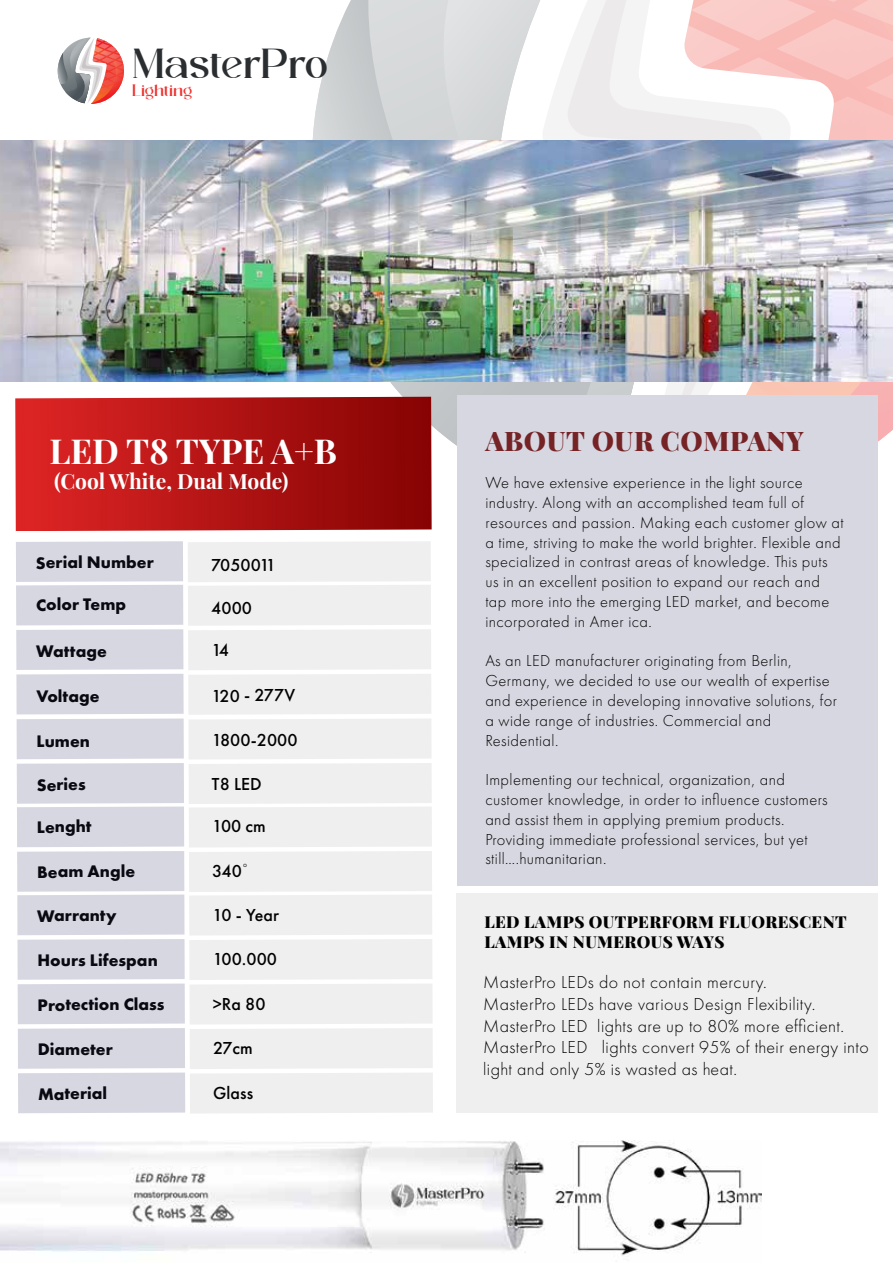
<style>
.page{position:relative;width:893px;height:1263px;background:#fff}
.page>*{position:absolute;margin:0;border:0;box-sizing:border-box;transform-origin:0 0}
.t1{font:700 41.85px "Romanlovers";letter-spacing:-.005em;color:#2b2e31}
.t2{font:700 34.5px "Playfair Display";color:#fff}
.t3{font:900 27px "Playfair Display";letter-spacing:.02em;color:#762326}
.t4{font:700 21px "Playfair Display";color:#fff}
.t5{font:300 18px/21.6px "Futura PT";letter-spacing:.025em;color:#010101}
.t6{font:500 18px "Futura PT";letter-spacing:-.005em;color:#010101}
.t7{font:500 18px "Futura PT";letter-spacing:-.035em;color:#010101}
.t8{font:700 17.4px "Futura PT";letter-spacing:-.005em;color:#090911}
.t9{font:300 16.5px/19.8px "Futura PT";letter-spacing:.025em;color:#010101}
.t10{font:900 16.5px/19.8px "Playfair Display";letter-spacing:.025em;color:#010101}
.t11{font:700 16.5px "Romanlovers";color:#ee322e}
.t12{font:7.65px "Futura PT";color:#231f20}
</style>
<div class="page">
<svg style="left:312px;top:1px;width:79px;height:140px"></svg>
<svg style="left:391px;top:1px;width:272px;height:445px"></svg>
<svg style="left:507px;top:382px;width:153px;height:13px"></svg>
<svg style="left:666px;top:1px;width:227px;height:441px"></svg>
<svg style="left:57px;top:38px;width:67px;height:66px"></svg>
<img style="left:15px;top:397px;width:417px;height:134px">
<svg style="left:16px;top:541px;width:417px;height:572px"></svg>
<img style="left:0;top:1140px;width:761px;height:116px">
<img style="left:0;top:141px;width:893px;height:241px">
<div style="left:457px;top:395px;width:421px;height:491px;background:#d7d7e1"></div>
<div style="left:456px;top:893px;width:422px;height:219px;background:#efefef"></div>
<h1 class="t1" style="left:132px;top:46px;width:198px">MasterPro</h1>
<p class="t11" style="left:132px;top:84px;width:62px">Lighting</p>
<h2 class="t2" style="left:49px;top:424px;width:289px">LED T8 TYPE A+B</h2>
<p class="t4" style="left:54px;top:465px;width:236px">(Cool White, Dual Mode)</p>
<p class="t8" style="left:36px;top:551px;width:119px">Serial Number</p>
<p class="t7" style="left:211px;top:554px;width:67px">7050011</p>
<p class="t8" style="left:36px;top:593px;width:92px">Color Temp</p>
<p class="t6" style="left:211px;top:597px;width:42px">4000</p>
<p class="t6" style="left:211px;top:639px;width:19px">14</p>
<p class="t6" style="left:212px;top:685px;width:85px">120 - 277V</p>
<p class="t6" style="left:212px;top:729px;width:87px">1800-2000</p>
<p class="t6" style="left:212px;top:773px;width:51px">T8 LED</p>
<p class="t6" style="left:212px;top:815px;width:55px">100 cm</p>
<p class="t6" style="left:212px;top:860px;width:31px">340</p>
<p class="t6" style="left:212px;top:904px;width:68px">10 - Year</p>
<p class="t6" style="left:213px;top:948px;width:66px">100.000</p>
<p class="t6" style="left:213px;top:993px;width:54px">&gt;Ra 80</p>
<p class="t6" style="left:213px;top:1037px;width:41px">27cm</p>
<p class="t6" style="left:213px;top:1082px;width:42px">Glass</p>
<p class="t8" style="left:36px;top:640px;width:72px">Wattage</p>
<p class="t8" style="left:36px;top:685px;width:65px">Voltage</p>
<p class="t8" style="left:37px;top:730px;width:55px">Lumen</p>
<p class="t8" style="left:37px;top:773px;width:51px">Series</p>
<p class="t8" style="left:37px;top:815px;width:56px">Lenght</p>
<p class="t8" style="left:37px;top:860px;width:100px">Beam Angle</p>
<p class="t8" style="left:37px;top:904px;width:81px">Warranty</p>
<p class="t8" style="left:37px;top:949px;width:122px">Hours Lifespan</p>
<p class="t8" style="left:38px;top:993px;width:129px">Protection Class</p>
<p class="t8" style="left:38px;top:1038px;width:77px">Diameter</p>
<p class="t8" style="left:38px;top:1082px;width:71px">Material</p>
<p class="t12" style="left:243px;top:860px;width:6px">o</p>
<h3 class="t3" style="left:485px;top:419px;width:320px">ABOUT OUR COMPANY</h3>
<p class="t9" style="left:485px;top:473px;width:360px">We have extensive experience in the light source industry. Along with an accomplished team full of resources and passion. Making each customer glow at a time, striving to make the world brighter. Flexible and specialized in contrast areas of knowledge. This puts us in an excellent position to expand our reach and tap more into the emerging LED market, and become incorporated in Amer ica.</p>
<p class="t9" style="left:485px;top:651px;width:353px">As an LED manufacturer originating from Berlin, Germany, we decided to use our wealth of expertise and experience in developing innovative solutions, for a wide range of industries. Commercial and Residential.</p>
<p class="t9" style="left:485px;top:770px;width:344px">Implementing our technical, organization, and customer knowledge, in order to influence customers and assist them in applying premium products.<br>Providing immediate professional services, but yet still….humanitarian.</p>
<p class="t10" style="left:484px;top:911px;width:364px">LED LAMPS OUTPERFORM FLUORESCENT<br>LAMPS IN NUMEROUS WAYS</p>
<p class="t5" style="left:483px;top:972px;width:387px">MasterPro LEDs do not contain mercury.<br>MasterPro LEDs have various Design Flexibility.<br>MasterPro LED lights are up to 80% more efficient.<br>MasterPro LED lights convert 95% of their energy into light and only 5% is wasted as heat.</p>
</div>
